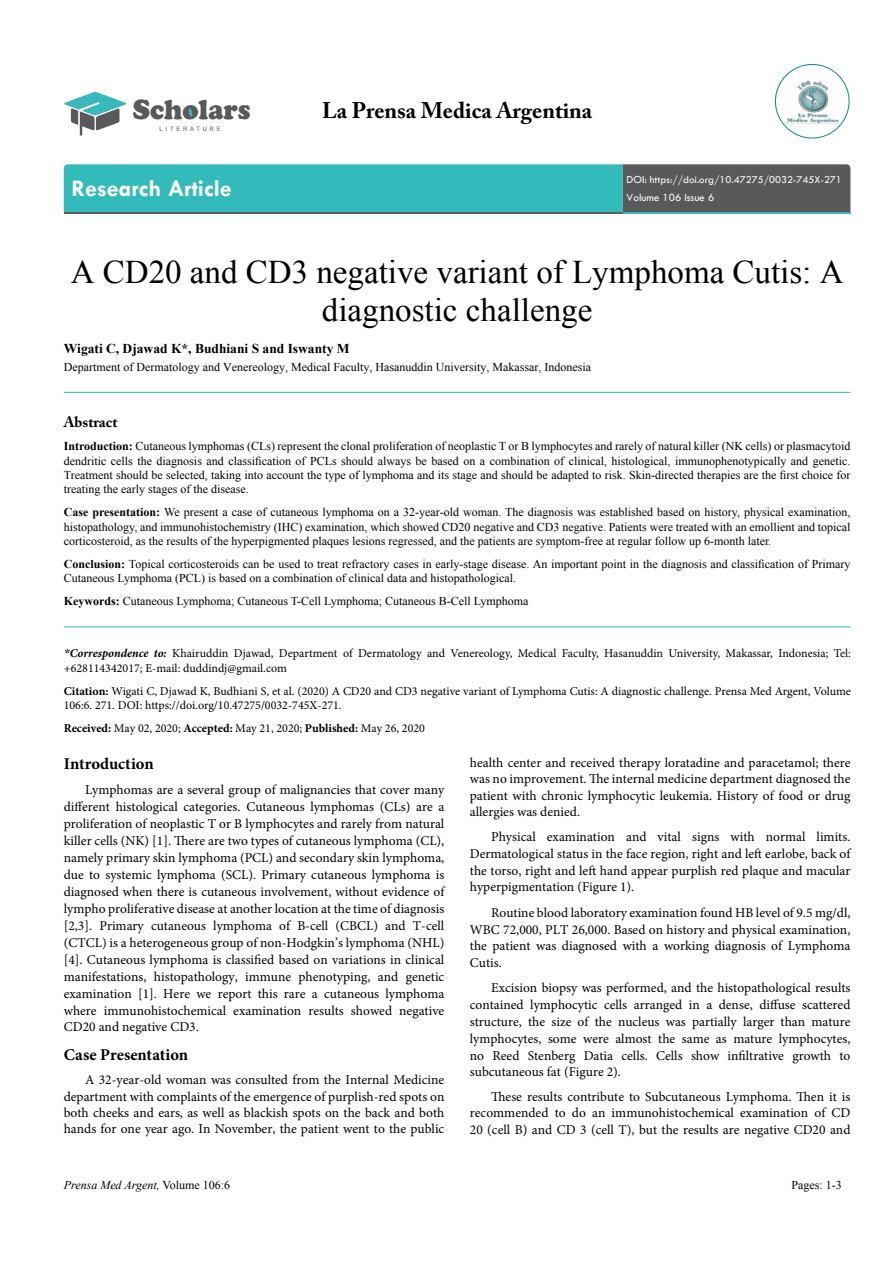
<style>
.page{position:relative;width:893px;height:1263px;background:#fff}
.page>*{position:absolute;margin:0;border:0;box-sizing:border-box;transform-origin:0 0}
.t1{font:33px/37.5px "Times New Roman";color:#000;text-align:center}
.t2{font:900 28.65px "Cooper";color:#59595b;scale:.94 1}
.t3{font:700 24px "Tw Cen";color:#fff}
.t4{font:700 22.5px "Adobe Caslon Pro";color:#000}
.t5{font:700 16.5px "Minion Pro";letter-spacing:.005em;color:#000}
.t6{font:700 15px "Adobe Caslon Pro";color:#000}
.t7{font:13.5px/17px "Minion Pro";color:#000;text-align:justify}
.t8{font:700 13.5px "Times New Roman";color:#000}
.t9{font:12px/14.4px "Times New Roman";color:#000;text-align:justify}
.t10{font:12px/14.4px "Minion Pro";color:#000}
.t11{font:italic 12px "Times New Roman";color:#000}
.t12{font:11.25px "Tw Cen";color:#fff}
.t13{font:10.8px "Tw Cen";color:#fff}
.t14{font:6.15px "Arial";letter-spacing:.5em;color:#59595b;scale:.94 1}
.s1{font-size:11.25px}
.s2{font-weight:700}
.s3{font-family:"Times New Roman";font-weight:700;font-style:italic}
.s4{font-weight:700;font-style:italic}
.s5{font-style:normal}
</style>
<div class="page">
<svg style="left:64px;top:164px;width:786px;height:49px;background:#3f9ea0"></svg>
<svg style="left:64px;top:92px;width:63px;height:44px"></svg>
<div style="left:185px;top:108px;width:8px;height:9px;background:#3ab9bc;border-radius:50%"></div>
<img style="left:776px;top:66px;width:72px;height:71px;border-radius:36px">
<div style="left:775px;top:64px;width:74px;height:74px;border:1px solid #128989;border-radius:50%"></div>
<hr style="left:64px;top:626px;width:786px;height:1px;background:#33bbbc">
<hr style="left:64px;top:392px;width:786px;height:1px;background:#33bbbc">
<h2 class="t2" style="left:133px;top:93px;width:127px">Scholars</h2>
<p class="t14" style="left:160px;top:124px;width:66px">LITERATURE</p>
<h3 class="t3" style="left:71px;top:174px;width:162px">Research Article</h3>
<h3 class="t4" style="left:322px;top:97px;width:272px">La Prensa Medica Argentina</h3>
<p class="t13" style="left:627px;top:173px;width:217px"><span class="s1">DOI:</span> https://doi.org/10.47275/0032-745X-271</p>
<p class="t12" style="left:627px;top:191px;width:89px">Volume 106 Issue 6</p>
<h1 class="t1" style="left:71px;top:253px;width:774px">A CD20 and CD3 negative variant of Lymphoma Cutis: A diagnostic challenge</h1>
<p class="t8" style="left:64px;top:339px;width:287px">Wigati C, Djawad K*, Budhiani S and Iswanty M</p>
<p class="t9" style="left:64px;top:360px;width:529px">Department of Dermatology and Venereology, Medical Faculty, Hasanuddin University, Makassar, Indonesia</p>
<p class="t6" style="left:64px;top:413px;width:55px">Abstract</p>
<p class="t9" style="left:64px;top:439px;width:788px"><span class="s2">Introduction:</span> Cutaneous lymphomas (CLs) represent the clonal proliferation of neoplastic T or B lymphocytes and rarely of natural killer (NK cells) or plasmacytoid dendritic cells the diagnosis and classification of PCLs should always be based on a combination of clinical, histological, immunophenotypically and genetic.<br>Treatment should be selected, taking into account the type of lymphoma and its stage and should be adapted to risk. Skin-directed therapies are the first choice for treating the early stages of the disease.</p>
<p class="t9" style="left:64px;top:505px;width:788px"><span class="s2">Case presentation:</span> We present a case of cutaneous lymphoma on a 32-year-old woman. The diagnosis was established based on history, physical examination, histopathology, and immunohistochemistry (IHC) examination, which showed CD20 negative and CD3 negative. Patients were treated with an emollient and topical corticosteroid, as the results of the hyperpigmented plaques lesions regressed, and the patients are symptom-free at regular follow up 6-month later.</p>
<p class="t9" style="left:64px;top:556px;width:788px"><span class="s2">Conclusion:</span> Topical corticosteroids can be used to treat refractory cases in early-stage disease. An important point in the diagnosis and classification of Primary<br>Cutaneous Lymphoma (PCL) is based on a combination of clinical data and histopathological.</p>
<p class="t9" style="left:64px;top:594px;width:466px"><span class="s2">Keywords:</span> Cutaneous Lymphoma; Cutaneous T-Cell Lymphoma; Cutaneous B-Cell Lymphoma</p>
<p class="t10" style="left:64px;top:646px;width:789px"><span class="s3">*</span><span class="s4">Correspondence to:</span> Khairuddin Djawad, Department of Dermatology and Venereology, Medical Faculty, Hasanuddin University, Makassar, Indonesia; Tel: +628114342017; E-mail: duddindj@gmail.com</p>
<p class="t10" style="left:64px;top:684px;width:789px"><span class="s2">Citation:</span> Wigati C, Djawad K, Budhiani S, et al. (2020) A CD20 and CD3 negative variant of Lymphoma Cutis: A diagnostic challenge. Prensa Med Argent, Volume<br>106:6. 271. DOI: https://doi.org/10.47275/0032-745X-271.</p>
<p class="t10" style="left:64px;top:721px;width:363px"><span class="s2">Received:</span> May 02, 2020; <span class="s2">Accepted:</span> May 21, 2020; <span class="s2">Published:</span> May 26, 2020</p>
<p class="t7" style="left:470px;top:755px;width:382px;line-height:16.2px">health center and received therapy loratadine and paracetamol; there was no improvement. The internal medicine department diagnosed the patient with chronic lymphocytic leukemia. History of food or drug allergies was denied.</p>
<p class="t7" style="left:470px;top:828px;width:382px;text-indent:21px">Physical examination and vital signs with normal limits.<br>Dermatological status in the face region, right and left earlobe, back of the torso, right and left hand appear purplish red plaque and macular hyperpigmentation (Figure 1).</p>
<p class="t7" style="left:470px;top:904px;width:382px;text-indent:21px">Routine blood laboratory examination found HB level of 9.5 mg/dl, WBC 72,000, PLT 26,000. Based on history and physical examination, the patient was diagnosed with a working diagnosis of Lymphoma Cutis.</p>
<p class="t7" style="left:470px;top:980px;width:382px;text-indent:21px">Excision biopsy was performed, and the histopathological results contained lymphocytic cells arranged in a dense, diffuse scattered structure, the size of the nucleus was partially larger than mature lymphocytes, some were almost the same as mature lymphocytes, no Reed Stenberg Datia cells. Cells show infiltrative growth to subcutaneous fat (Figure 2).</p>
<p class="t7" style="left:470px;top:1089px;width:382px;line-height:16.2px;text-indent:21px">These results contribute to Subcutaneous Lymphoma. Then it is recommended to do an immunohistochemical examination of CD 20 (cell B) and CD 3 (cell T), but the results are negative CD20 and</p>
<p class="t5" style="left:64px;top:752px;width:91px">Introduction</p>
<p class="t7" style="left:64px;top:781px;width:382px;text-indent:21px">Lymphomas are a several group of malignancies that cover many different histological categories. Cutaneous lymphomas (CLs) are a proliferation of neoplastic T or B lymphocytes and rarely from natural killer cells (NK) [1]. There are two types of cutaneous lymphoma (CL), namely primary skin lymphoma (PCL) and secondary skin lymphoma, due to systemic lymphoma (SCL). Primary cutaneous lymphoma is diagnosed when there is cutaneous involvement, without evidence of lympho proliferative disease at another location at the time of diagnosis [2,3]. Primary cutaneous lymphoma of B-cell (CBCL) and T-cell (CTCL) is a heterogeneous group of non-Hodgkin’s lymphoma (NHL) [4]. Cutaneous lymphoma is classified based on variations in clinical manifestations, histopathology, immune phenotyping, and genetic examination [1]. Here we report this rare a cutaneous lymphoma where immunohistochemical examination results showed negative CD20 and negative CD3.</p>
<p class="t5" style="left:64px;top:1043px;width:126px">Case Presentation</p>
<p class="t7" style="left:64px;top:1072px;width:382px;line-height:16.2px;text-indent:21px">A 32-year-old woman was consulted from the Internal Medicine department with complaints of the emergence of purplish-red spots on both cheeks and ears, as well as blackish spots on the back and both hands for one year ago. In November, the patient went to the public</p>
<p class="t11" style="left:64px;top:1177px;width:168px">Prensa Med Argent, <span class="s5">Volume 106:6</span></p>
<p class="t9" style="left:791px;top:1178px;width:52px">Pages: 1-3</p>
</div>
